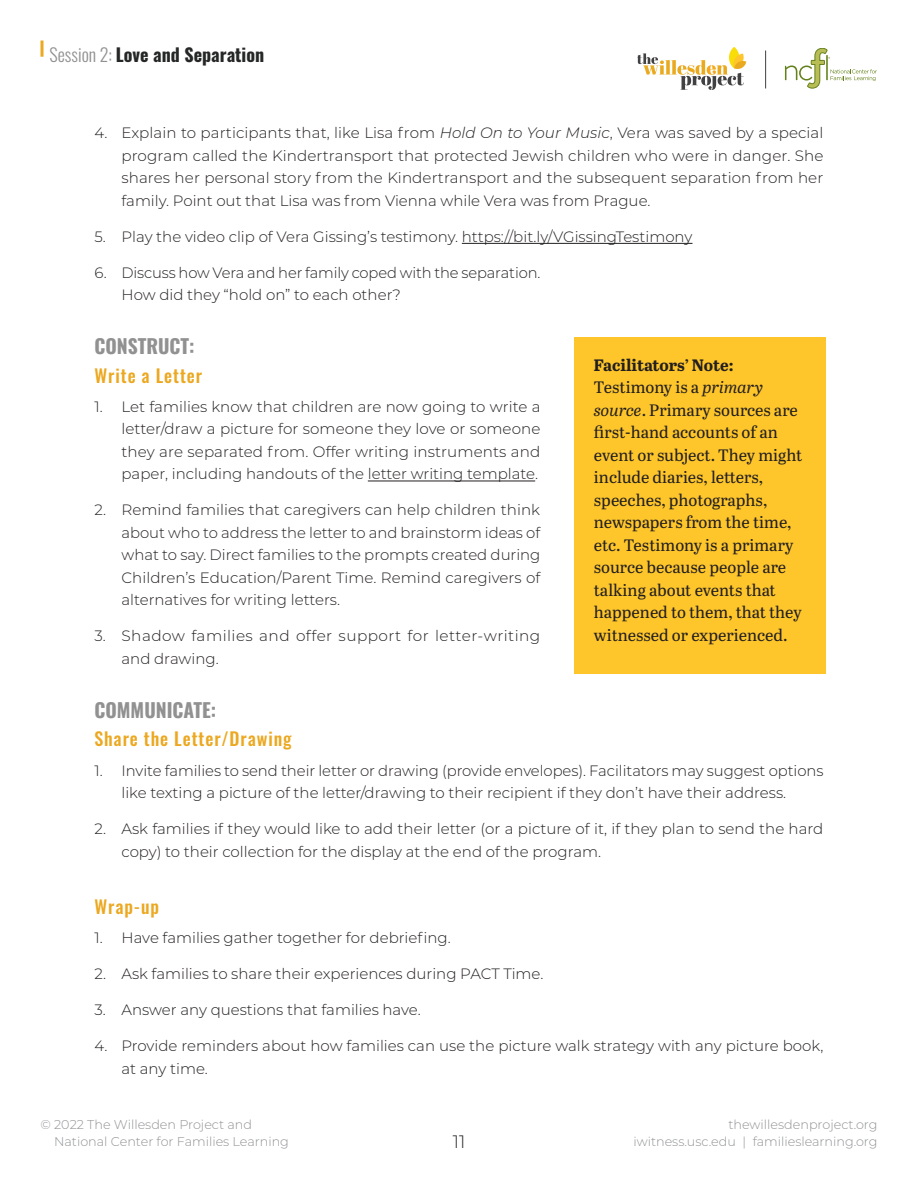
<style>
.page{position:relative;width:918px;height:1188px;background:#fff}
.page>*{position:absolute;margin:0;border:0;box-sizing:border-box;transform-origin:0 0}
.Subhead_2{font:700 19.5px "Oswald";color:#929192}
.Subhead_3{font:500 18px "Oswald";letter-spacing:.05em;color:#eba820}
.t1{font:700 18px "Oswald";color:#252626}
.t2{font:300 18px "Montserrat";color:#252626}
.Callout{font:16.5px/22.5px "Abril Text";color:#231f20}
.Callout-2{font:700 16.5px "Abril Text";letter-spacing:-.005em;color:#231f20}
.t3{font:300 15px/22.5px "Montserrat";color:#231f20}
.t4{font:300 15px/22.5px "Montserrat";letter-spacing:.03em;color:#231f20}
.t5{font:300 12.75px/16.5px "Montserrat";color:#919295}
.s1{font-weight:300;color:#929192}
.s2{font-style:italic}
</style>
<div class="page">
<svg style="left:40px;top:40px;width:4px;height:17px"></svg>
<svg style="left:785px;top:48px;width:92px;height:40px"></svg>
<hr style="left:765px;top:51px;width:1px;height:37px;background:#414042">
<svg style="left:729px;top:47px;width:10px;height:21px"></svg>
<svg style="left:637px;top:53px;width:109px;height:37px"></svg>
<hr style="left:462px;top:243px;width:230px;height:1px;background:#231f20">
<hr style="left:368px;top:481px;width:167px;height:1px;background:#231f20">
<div style="left:574px;top:338px;width:252px;height:336px;background:#fec62a"></div>
<p class="t1" style="left:50px;top:39px;width:216px"><span class="s1">Session 2:</span> Love and Separation</p>
<p class="t3" style="left:122px;top:121px;width:704px;text-align:justify;text-indent:-27px">4. Explain to participants that, like Lisa from <span class="s2">Hold On to Your Music</span>, Vera was saved by a special program called the Kindertransport that protected Jewish children who were in danger. She shares her personal story from the Kindertransport and the subsequent separation from her family. Point out that Lisa was from Vienna while Vera was from Prague.</p>
<p class="t3" style="left:94px;top:225px;width:599px">5. Play the video clip of Vera Gissing’s testimony. https://bit.ly/VGissingTestimony</p>
<p class="t3" style="left:122px;top:261px;width:420px;text-indent:-27px">6. Discuss how Vera and her family coped with the separation.<br>How did they “hold on” to each other?</p>
<p class="Subhead_2" style="left:94px;top:329px;width:102px">CONSTRUCT:</p>
<p class="Subhead_3" style="left:94px;top:359px;width:109px">Write a Letter</p>
<p class="t3" style="left:122px;top:395px;width:421px;text-align:justify;text-indent:-27px">1. Let families know that children are now going to write a letter/draw a picture for someone they love or someone they are separated from. Offer writing instruments and paper, including handouts of the letter writing template.</p>
<p class="t3" style="left:122px;top:498px;width:420px;text-align:justify;text-indent:-27px">2. Remind families that caregivers can help children think about who to address the letter to and brainstorm ideas of what to say. Direct families to the prompts created during Children’s Education/Parent Time. Remind caregivers of alternatives for writing letters.</p>
<p class="t4" style="left:122px;top:624px;width:420px;text-indent:-27px">3. Shadow families and offer support for letter-writing and drawing.</p>
<p class="Subhead_2" style="left:94px;top:693px;width:123px">COMMUNICATE:</p>
<p class="Subhead_3" style="left:94px;top:723px;width:199px">Share the Letter/Drawing</p>
<p class="t3" style="left:122px;top:759px;width:704px;text-indent:-27px">1. Invite families to send their letter or drawing (provide envelopes). Facilitators may suggest options like texting a picture of the letter/drawing to their recipient if they don’t have their address.</p>
<p class="t3" style="left:122px;top:817px;width:703px;text-indent:-27px">2. Ask families if they would like to add their letter (or a picture of it, if they plan to send the hard copy) to their collection for the display at the end of the program.</p>
<p class="Callout-2" style="left:594px;top:353px;width:141px">Facilitators’ Note:</p>
<p class="Callout" style="left:594px;top:375px;width:210px">Testimony is a <span class="s2">primary source</span>. Primary sources are first-hand accounts of an event or subject. They might include diaries, letters, speeches, photographs, newspapers from the time, etc. Testimony is a primary source because people are talking about events that happened to them, that they witnessed or experienced.</p>
<p class="Subhead_3" style="left:94px;top:891px;width:66px">Wrap-up</p>
<p class="t3" style="left:94px;top:926px;width:358px">1. Have families gather together for debriefing.</p>
<p class="t3" style="left:94px;top:962px;width:451px">2. Ask families to share their experiences during PACT Time.</p>
<p class="t3" style="left:94px;top:998px;width:328px">3. Answer any questions that families have.</p>
<p class="t3" style="left:122px;top:1034px;width:704px;text-indent:-27px">4. Provide reminders about how families can use the picture walk strategy with any picture book, at any time.</p>
<p class="t5" style="left:54px;top:1116px;width:236px;text-indent:-14px">© 2022 The Willesden Project and<br>National Center for Families Learning</p>
<p class="t5" style="left:633px;top:1116px;width:246px;text-align:right">thewillesdenproject.org iwitness.usc.edu | familieslearning.org</p>
<p class="t2" style="left:453px;top:1129px;width:14px">11</p>
</div>
